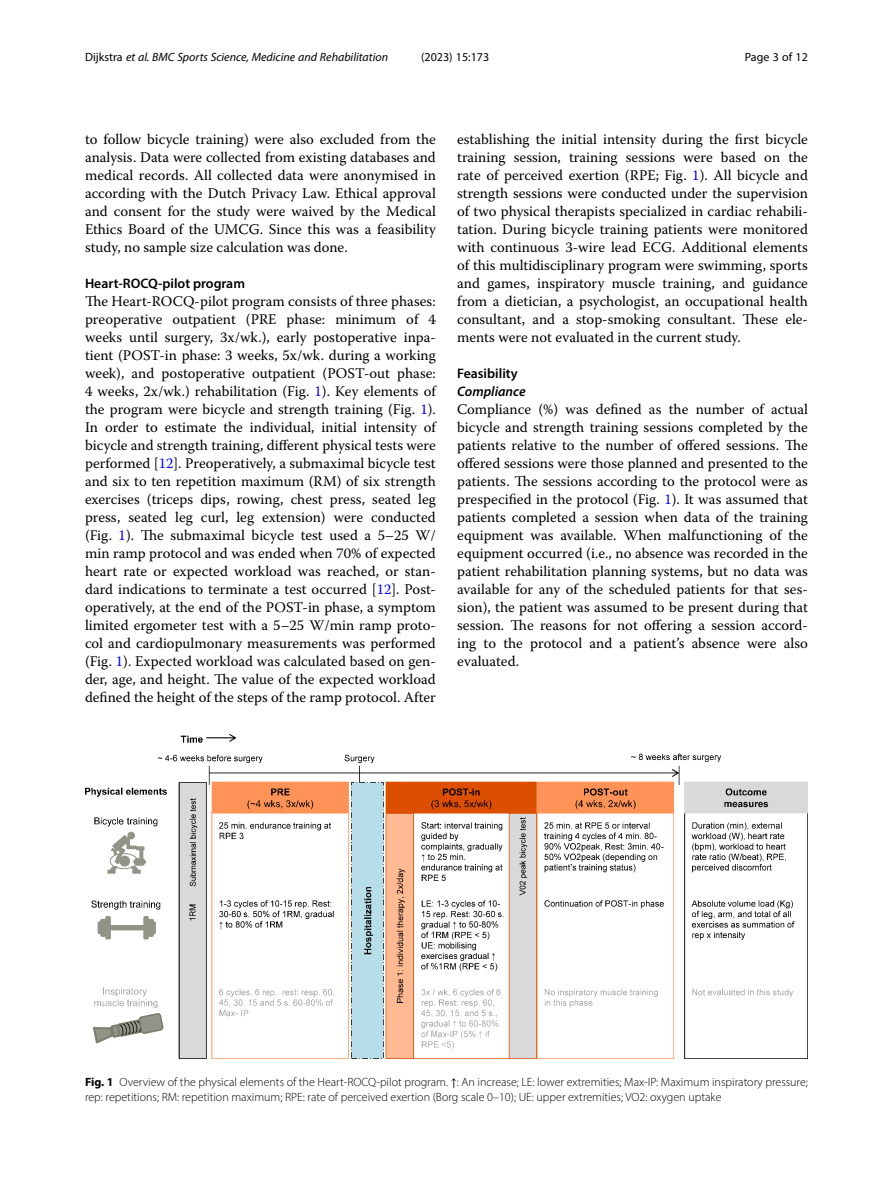
<style>
.page{position:relative;width:893px;height:1191px;background:#fff}
.page>*{position:absolute;margin:0;border:0;box-sizing:border-box;transform-origin:0 0}
.Body_Text{font:14.7px/18px "Warnock Pro";color:#000;text-align:justify}
.Head_2{font:600 13.8px "Myriad Pro";color:#000}
.Head_3_after_2{font:italic 600 13.8px "Myriad Pro";color:#000}
.Figure_Caption{font:300 12px/15px "Myriad Pro";color:#000}
.t1{font:italic 12px "Myriad Pro";color:#000}
.t2{font:12px "Myriad Pro";color:#000}
.s1{font-style:normal}
.s2{color:#00f}
.s3{font-weight:700}
.s4{font-family:"STIX";font-weight:400}
</style>
<div class="page">
<img style="left:85px;top:735px;width:723px;height:324px">
<p class="t1" style="left:85px;top:50px;width:305px"><span class="s1">Dijkstra</span> et al. BMC Sports Science, Medicine and Rehabilitation</p>
<p class="t2" style="left:421px;top:50px;width:70px">(2023) 15:173</p>
<p class="t2" style="left:745px;top:50px;width:65px">Page 3 of 12</p>
<p class="Body_Text" style="left:85px;top:130px;width:352px">to follow bicycle training) were also excluded from the analysis. Data were collected from existing databases and medical records. All collected data were anonymised in according with the Dutch Privacy Law. Ethical approval and consent for the study were waived by the Medical Ethics Board of the UMCG. Since this was a feasibility study, no sample size calculation was done.</p>
<p class="Head_2" style="left:85px;top:275px;width:161px">Heart-ROCQ-pilot program</p>
<p class="Body_Text" style="left:85px;top:292px;width:352px">The Heart-ROCQ-pilot program consists of three phases: preoperative outpatient (PRE phase: minimum of 4 weeks until surgery, 3x/wk.), early postoperative inpa&shy;tient (POST-in phase: 3 weeks, 5x/wk. during a working week), and postoperative outpatient (POST-out phase:<br>4 weeks, 2x/wk.) rehabilitation (Fig. <span class="s2">1</span>). Key elements of the program were bicycle and strength training (Fig. <span class="s2">1</span>).<br>In order to estimate the individual, initial intensity of bicycle and strength training, different physical tests were performed [<span class="s2">12</span>]. Preoperatively, a submaximal bicycle test and six to ten repetition maximum (RM) of six strength exercises (triceps dips, rowing, chest press, seated leg press, seated leg curl, leg extension) were conducted (Fig. <span class="s2">1</span>). The submaximal bicycle test used a 5–25 W/ min ramp protocol and was ended when 70% of expected heart rate or expected workload was reached, or stan&shy;dard indications to terminate a test occurred [<span class="s2">12</span>]. Post&shy;operatively, at the end of the POST-in phase, a symptom limited ergometer test with a 5–25 W/min ramp proto&shy;col and cardiopulmonary measurements was performed (Fig. <span class="s2">1</span>). Expected workload was calculated based on gen&shy;der, age, and height. The value of the expected workload defined the height of the steps of the ramp protocol. After</p>
<p class="Body_Text" style="left:457px;top:130px;width:352px">establishing the initial intensity during the first bicycle training session, training sessions were based on the rate of perceived exertion (RPE; Fig. <span class="s2">1</span>). All bicycle and strength sessions were conducted under the supervision of two physical therapists specialized in cardiac rehabili&shy;tation. During bicycle training patients were monitored with continuous 3-wire lead ECG. Additional elements of this multidisciplinary program were swimming, sports and games, inspiratory muscle training, and guidance from a dietician, a psychologist, an occupational health consultant, and a stop-smoking consultant. These ele&shy;ments were not evaluated in the current study.</p>
<p class="Head_2" style="left:457px;top:365px;width:62px">Feasibility</p>
<p class="Head_3_after_2" style="left:457px;top:383px;width:70px">Compliance</p>
<p class="Body_Text" style="left:457px;top:400px;width:352px">Compliance (%) was defined as the number of actual bicycle and strength training sessions completed by the patients relative to the number of offered sessions. The offered sessions were those planned and presented to the patients. The sessions according to the protocol were as prespecified in the protocol (Fig. <span class="s2">1</span>). It was assumed that patients completed a session when data of the training equipment was available. When malfunctioning of the equipment occurred (i.e., no absence was recorded in the patient rehabilitation planning systems, but no data was available for any of the scheduled patients for that ses&shy;sion), the patient was assumed to be present during that session. The reasons for not offering a session accord&shy;ing to the protocol and a patient’s absence were also evaluated.</p>
<p class="Figure_Caption" style="left:85px;top:1074px;width:724px"><span class="s3">Fig. 1</span> Overview of the physical elements of the Heart-ROCQ-pilot program. <span class="s4">↑</span>: An increase; LE: lower extremities; Max-IP: Maximum inspiratory pressure; rep: repetitions; RM: repetition maximum; RPE: rate of perceived exertion (Borg scale 0–10); UE: upper extremities; VO2: oxygen uptake</p>
</div>
